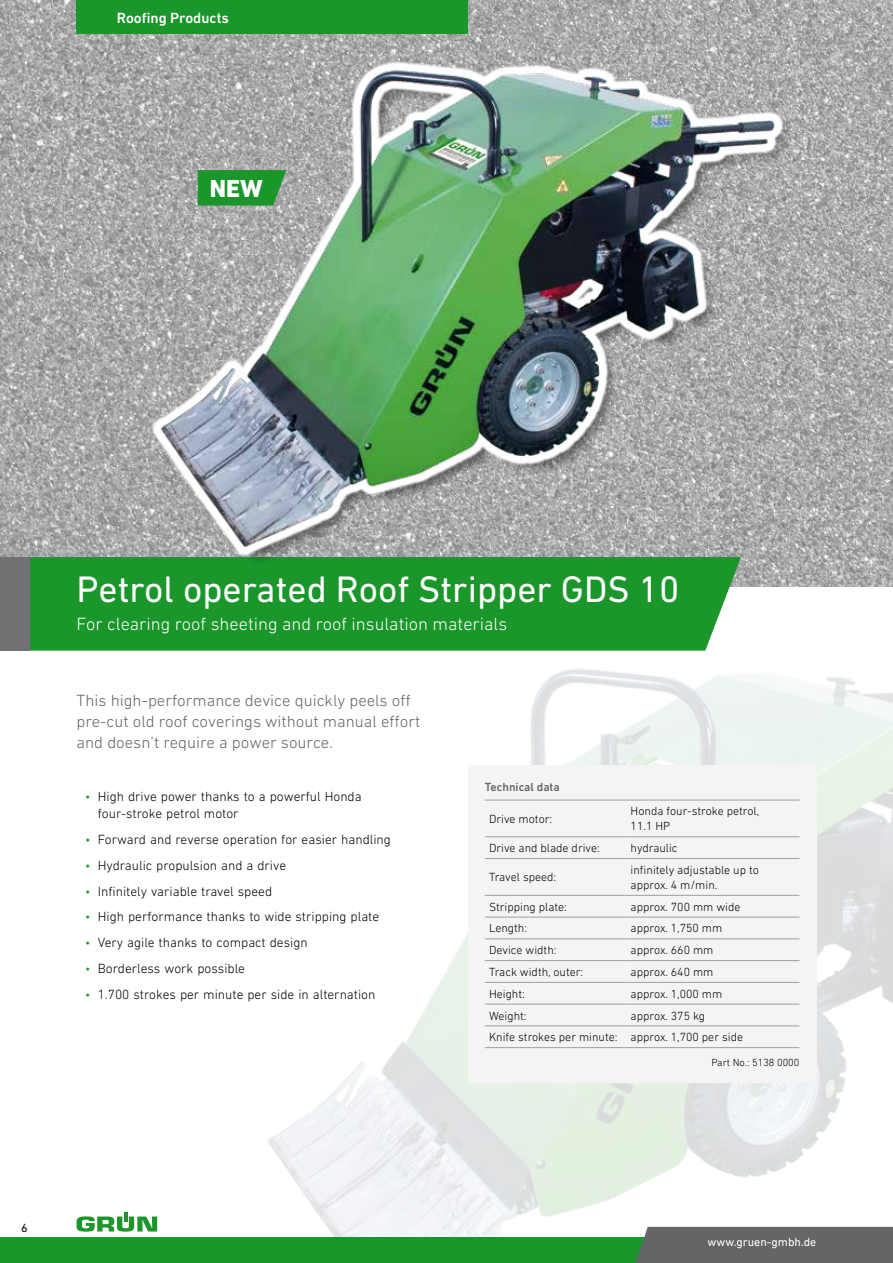
<style>
.page{position:relative;width:893px;height:1263px;background:#fff}
.page>*{position:absolute;margin:0;border:0;box-sizing:border-box;transform-origin:0 0}
.t1{font:37.5px "DIN Next LT Pro";color:#fff}
.t2{font:800 25.05px "DIN Next LT Pro";color:#fff}
.t3{font:300 18px "DIN Next LT Pro";color:#fff}
.t4{font:300 16.5px/21px "DIN Next LT Pro";color:#646567}
.t5{font:500 15px "DIN Next LT Pro";color:#fff}
.t6{font:300 13.5px/17.2px "DIN Next LT Pro";color:#000}
.t7{font:300 12px/15px "DIN Next LT Pro";color:#000}
.t8{font:12px "DIN Next LT Pro";color:#fff}
.t9{font:500 12px "DIN Next LT Pro";color:#646567}
.t10{font:12px "DIN Next LT Pro";color:#000}
.t11{font:300 10.5px "DIN Next LT Pro";color:#000}
.s1{font-size:12.75px;color:#1a962b}
</style>
<div class="page">
<img style="left:0;top:0;width:893px;height:570px">
<img style="left:268px;top:570px;width:625px;height:667px">
<div style="left:30px;top:557px;width:711px;height:94px;background:#1a962b"></div>
<div style="left:0;top:557px;width:30px;height:94px;background:#707172"></div>
<img style="left:125px;top:0;width:685px;height:590px">
<svg style="left:198px;top:170px;width:88px;height:36px;background:#269735"></svg>
<div style="left:468px;top:765px;width:348px;height:317px;background:#f4f4f5"></div>
<hr style="left:485px;top:800px;width:144px;height:1px;background:#9c9e9f">
<hr style="left:629px;top:800px;width:170px;height:1px;background:#9c9e9f">
<hr style="left:485px;top:836px;width:144px;height:1px;background:#9c9e9f">
<hr style="left:629px;top:836px;width:170px;height:1px;background:#9c9e9f">
<hr style="left:485px;top:858px;width:144px;height:1px;background:#9c9e9f">
<hr style="left:629px;top:858px;width:170px;height:1px;background:#9c9e9f">
<hr style="left:485px;top:895px;width:144px;height:1px;background:#9c9e9f">
<hr style="left:629px;top:895px;width:170px;height:1px;background:#9c9e9f">
<hr style="left:485px;top:917px;width:144px;height:1px;background:#9c9e9f">
<hr style="left:629px;top:917px;width:170px;height:1px;background:#9c9e9f">
<hr style="left:485px;top:938px;width:144px;height:1px;background:#9c9e9f">
<hr style="left:629px;top:938px;width:170px;height:1px;background:#9c9e9f">
<hr style="left:485px;top:960px;width:144px;height:1px;background:#9c9e9f">
<hr style="left:629px;top:960px;width:170px;height:1px;background:#9c9e9f">
<hr style="left:485px;top:982px;width:144px;height:1px;background:#9c9e9f">
<hr style="left:629px;top:982px;width:170px;height:1px;background:#9c9e9f">
<hr style="left:485px;top:1004px;width:144px;height:1px;background:#9c9e9f">
<hr style="left:629px;top:1004px;width:170px;height:1px;background:#9c9e9f">
<hr style="left:485px;top:1026px;width:144px;height:1px;background:#9c9e9f">
<hr style="left:629px;top:1026px;width:170px;height:1px;background:#9c9e9f">
<hr style="left:485px;top:1047px;width:144px;height:1px;background:#9c9e9f">
<hr style="left:629px;top:1047px;width:170px;height:1px;background:#9c9e9f">
<div style="left:77px;top:0;width:391px;height:34px;background:#1a962b"></div>
<svg style="left:77px;top:1212px;width:80px;height:19px"></svg>
<div style="left:0;top:1237px;width:893px;height:26px;background:#1a962b"></div>
<div style="left:631px;top:1227px;width:262px;height:36px;background:#646567"></div>
<p class="t5" style="left:117px;top:10px;width:114px">Roofing Products</p>
<h2 class="t2" style="left:210px;top:174px;width:54px">NEW</h2>
<h1 class="t1" style="left:77px;top:568px;width:604px">Petrol operated Roof Stripper GDS 10</h1>
<h3 class="t3" style="left:77px;top:614px;width:432px">For clearing roof sheeting and roof insulation materials</h3>
<h3 class="t4" style="left:77px;top:689px;width:345px">This high-performance device quickly peels off pre-cut old roof coverings without manual effort and doesn’t require a power source.</h3>
<p class="t6" style="left:98px;top:788px;width:265px;text-indent:-13px"><span class="s1">•</span> High drive power thanks to a powerful Honda four-stroke petrol motor</p>
<p class="t6" style="left:85px;top:831px;width:307px"><span class="s1">•</span> Forward and reverse operation for easier handling</p>
<p class="t6" style="left:85px;top:856px;width:203px"><span class="s1">•</span> Hydraulic propulsion and a drive</p>
<p class="t6" style="left:85px;top:882px;width:189px"><span class="s1">•</span> Infinitely variable travel speed</p>
<p class="t6" style="left:85px;top:908px;width:296px"><span class="s1">•</span> High performance thanks to wide stripping plate</p>
<p class="t6" style="left:85px;top:934px;width:224px"><span class="s1">•</span> Very agile thanks to compact design</p>
<p class="t6" style="left:85px;top:959px;width:162px"><span class="s1">•</span> Borderless work possible</p>
<p class="t6" style="left:85px;top:985px;width:292px"><span class="s1">•</span> 1.700 strokes per minute per side in alternation</p>
<p class="t9" style="left:485px;top:780px;width:76px">Technical data</p>
<p class="t7" style="left:489px;top:811px;width:65px">Drive motor:</p>
<p class="t7" style="left:631px;top:804px;width:130px">Honda four-stroke petrol,<br>11.1 HP</p>
<p class="t7" style="left:489px;top:840px;width:112px">Drive and blade drive:</p>
<p class="t7" style="left:631px;top:840px;width:48px">hydraulic</p>
<p class="t7" style="left:489px;top:870px;width:69px">Travel speed:</p>
<p class="t7" style="left:631px;top:862px;width:130px">infinitely adjustable up to approx. 4 m/min.</p>
<p class="t7" style="left:489px;top:899px;width:79px">Stripping plate:</p>
<p class="t7" style="left:631px;top:899px;width:111px">approx. 700 mm wide</p>
<p class="t7" style="left:489px;top:921px;width:40px">Length:</p>
<p class="t7" style="left:631px;top:921px;width:93px">approx. 1,750 mm</p>
<p class="t7" style="left:489px;top:942px;width:69px">Device width:</p>
<p class="t7" style="left:631px;top:942px;width:84px">approx. 660 mm</p>
<p class="t7" style="left:489px;top:964px;width:96px">Track width, outer:</p>
<p class="t7" style="left:631px;top:964px;width:84px">approx. 640 mm</p>
<p class="t7" style="left:489px;top:986px;width:37px">Height:</p>
<p class="t7" style="left:631px;top:986px;width:93px">approx. 1,000 mm</p>
<p class="t7" style="left:489px;top:1008px;width:39px">Weight:</p>
<p class="t7" style="left:489px;top:1004px;width:256px;line-height:21.8px;text-indent:142px">approx. 375 kg<br>Knife strokes per minute: approx. 1,700 per side</p>
<p class="t11" style="left:711px;top:1056px;width:90px">Part No.: 5138 0000</p>
<p class="t10" style="left:21px;top:1220px;width:8px">6</p>
<p class="t8" style="left:707px;top:1235px;width:110px">www.gruen-gmbh.de</p>
</div>
